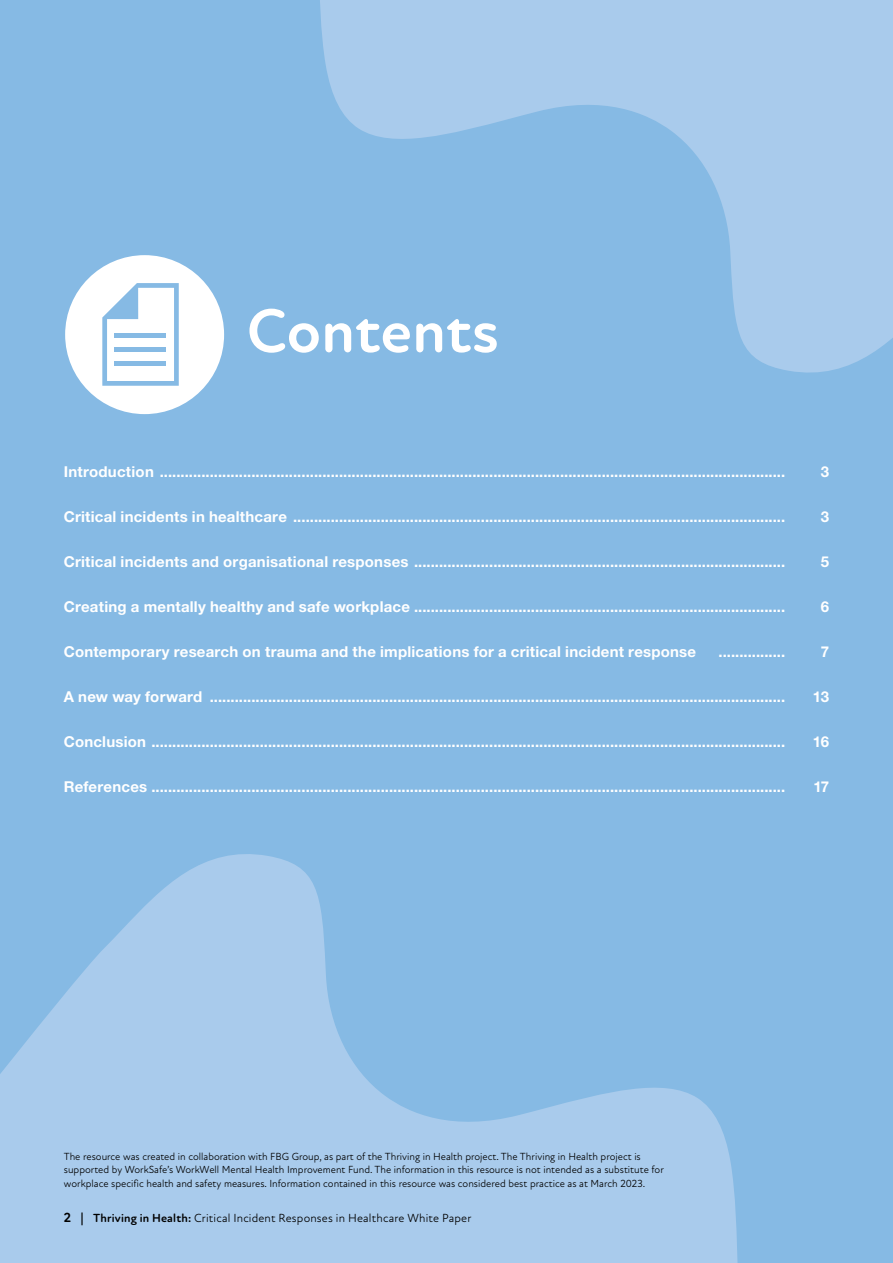
<style>
.page{position:relative;width:893px;height:1263px;background:#86bae4}
.page>*{position:absolute;margin:0;border:0;box-sizing:border-box;transform-origin:0 0}
.t1{font:700 63px "New Atten Round";color:#fff}
.t2{font:700 15px "Helvetica Neue LT Pro";letter-spacing:.015em;color:#fff}
.t3{font:12px "New Atten Round";letter-spacing:.015em;color:#000}
.t4{font:10.5px/13.5px "New Atten Round";color:#000}
.s1{font-weight:700;font-size:13.5px}
.s2{font-weight:700}
</style>
<div class="page">
<svg style="left:0;top:854px;width:738px;height:409px;fill:#a9cbec"></svg>
<svg style="left:320px;top:0;width:573px;height:373px;fill:#a9cbec"></svg>
<div style="left:65px;top:255px;width:159px;height:159px;background:#fff;border-radius:50%"></div>
<svg style="left:102px;top:283px;width:77px;height:103px"></svg>
<hr style="left:114px;top:333px;width:52px;height:4px;background:#86bae4">
<div style="left:114px;top:347px;width:52px;height:5px;background:#86bae4"></div>
<hr style="left:114px;top:362px;width:52px;height:4px;background:#86bae4">
<h1 class="t1" style="left:247px;top:293px;width:254px">Contents</h1>
<p class="t2" style="left:64px;top:463px;width:723px">Introduction ......................................................................................................................................................</p>
<p class="t2" style="left:821px;top:463px;width:10px">3</p>
<p class="t2" style="left:64px;top:508px;width:723px">Critical incidents in healthcare ......................................................................................................................</p>
<p class="t2" style="left:821px;top:508px;width:10px">3</p>
<p class="t2" style="left:64px;top:553px;width:723px">Critical incidents and organisational responses .........................................................................................</p>
<p class="t2" style="left:821px;top:553px;width:10px">5</p>
<p class="t2" style="left:64px;top:598px;width:723px">Creating a mentally healthy and safe workplace .........................................................................................</p>
<p class="t2" style="left:821px;top:598px;width:10px">6</p>
<p class="t2" style="left:64px;top:643px;width:634px">Contemporary research on trauma and the implications for a critical incident response</p>
<p class="t2" style="left:718px;top:643px;width:68px">................</p>
<p class="t2" style="left:821px;top:643px;width:10px">7</p>
<p class="t2" style="left:64px;top:688px;width:723px">A new way forward ..........................................................................................................................................</p>
<p class="t2" style="left:813px;top:688px;width:18px">13</p>
<p class="t2" style="left:64px;top:733px;width:723px">Conclusion ........................................................................................................................................................</p>
<p class="t2" style="left:813px;top:733px;width:18px">16</p>
<p class="t2" style="left:64px;top:778px;width:723px">References ........................................................................................................................................................</p>
<p class="t2" style="left:813px;top:778px;width:17px">17</p>
<p class="t4" style="left:64px;top:1149px;width:602px">The resource was created in collaboration with FBG Group, as part of the Thriving in Health project. The Thriving in Health project is supported by WorkSafe’s WorkWell Mental Health Improvement Fund. The information in this resource is not intended as a substitute for workplace specific health and safety measures. Information contained in this resource was considered best practice as at March 2023.</p>
<p class="t3" style="left:64px;top:1211px;width:409px"><span class="s1">2 |</span> <span class="s2">Thriving in Health:</span> Critical Incident Responses in Healthcare White Paper</p>
</div>
